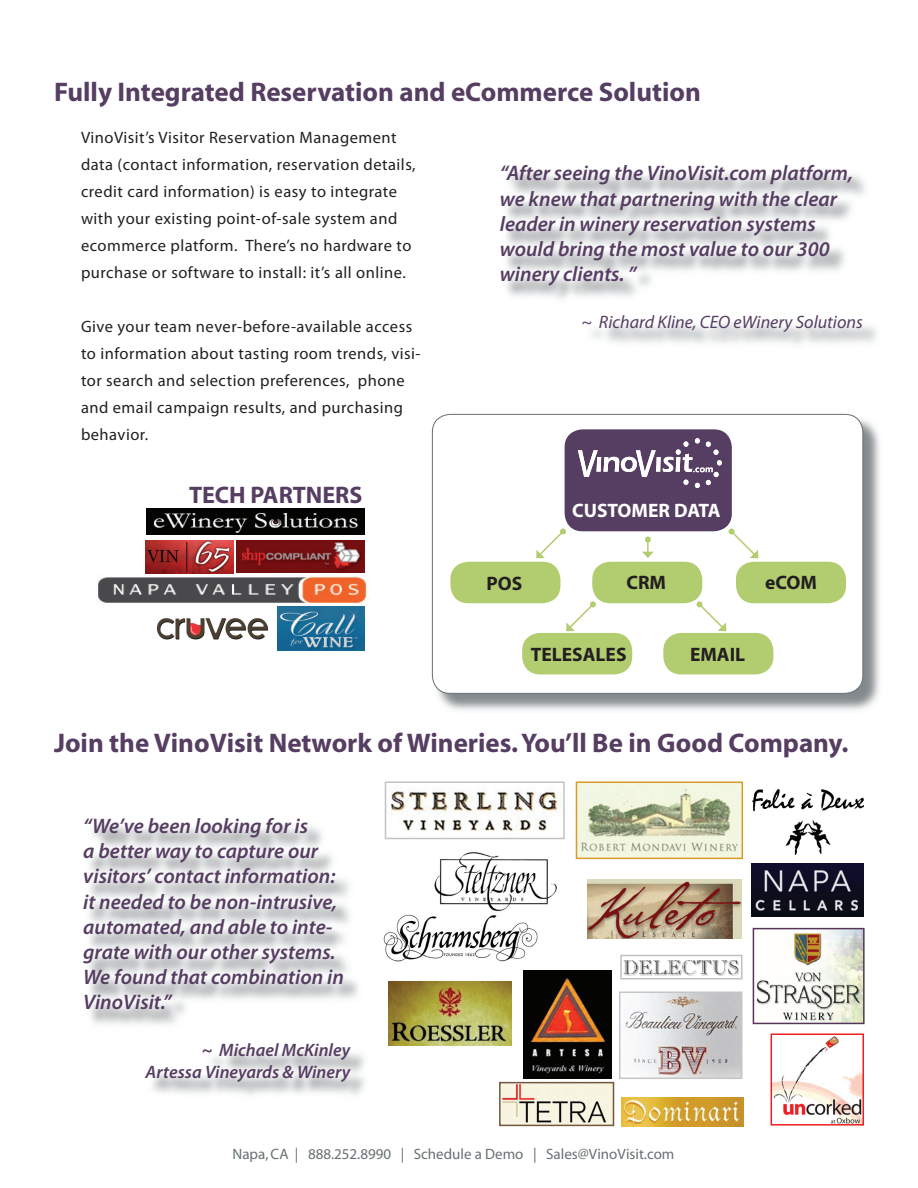
<style>
.page{position:relative;width:918px;height:1188px;background:#fff}
.page>*{position:absolute;margin:0;border:0;box-sizing:border-box;transform-origin:0 0}
.t1{font:700 27px "Myriad";color:#563d62}
.t2{font:700 24px "Myriad";color:#563d62}
.t3{font:italic 600 21px/25.2px "Myriad Pro";color:#563d62}
.t4{font:700 19.5px "Myriad";color:#231f20}
.t5{font:700 19.5px "Myriad";color:#fff}
.t6{font:italic 600 18px/21.6px "Myriad Pro";color:#563d62;text-align:right}
.t7{font:italic 18px "Myriad Pro";color:#563d62}
.t8{font:16.5px/27px "Myriad Pro";letter-spacing:.03em;color:#231f20}
.t9{font:15px "Myriad";color:#677072}
</style>
<div class="page">
<img style="left:383px;top:914px;width:155px;height:48px">
<img style="left:434px;top:852px;width:123px;height:60px">
<img style="left:523px;top:970px;width:89px;height:108px">
<img style="left:625px;top:995px;width:114px;height:81px">
<div style="left:619px;top:992px;width:123px;height:87px;border:2px solid #c4c5c6"></div>
<img style="left:623px;top:960px;width:116px;height:16px">
<div style="left:620px;top:955px;width:122px;height:24px;border:2px solid #c0c1c3"></div>
<img style="left:756px;top:931px;width:106px;height:90px">
<div style="left:753px;top:928px;width:112px;height:96px;border:2px solid #573559"></div>
<img style="left:391px;top:791px;width:167px;height:41px">
<div style="left:385px;top:782px;width:180px;height:57px;border:2px solid #c3c1c6"></div>
<img style="left:587px;top:879px;width:155px;height:59px">
<img style="left:579px;top:785px;width:161px;height:71px">
<div style="left:576px;top:782px;width:167px;height:77px;border:2px solid #d99c27"></div>
<img style="left:753px;top:789px;width:111px;height:66px">
<img style="left:502px;top:1085px;width:109px;height:38px">
<div style="left:499px;top:1082px;width:115px;height:44px;border:2px solid #735841"></div>
<img style="left:774px;top:1037px;width:87px;height:86px">
<div style="left:771px;top:1034px;width:93px;height:92px;border:2px solid #ee1f23"></div>
<img style="left:752px;top:863px;width:112px;height:54px">
<img style="left:389px;top:982px;width:123px;height:63px">
<img style="left:622px;top:1097px;width:121px;height:29px">
<img style="left:146px;top:540px;width:88px;height:34px">
<img style="left:146px;top:508px;width:218px;height:27px">
<img style="left:98px;top:576px;width:271px;height:27px">
<img style="left:277px;top:607px;width:87px;height:43px">
<img style="left:237px;top:540px;width:127px;height:33px">
<img style="left:156px;top:618px;width:113px;height:22px">
<svg style="left:499px;top:1110px;width:25px;height:17px"></svg>
<img style="left:433px;top:415px;width:447px;height:295px">
<div style="left:432px;top:414px;width:431px;height:279px;background:#fff;border-radius:18px"></div>
<div style="left:432px;top:414px;width:431px;height:280px;border:1px solid #677072;border-radius:18px"></div>
<div style="left:736px;top:562px;width:110px;height:41px;background:#b2cc70;border-radius:18px"></div>
<div style="left:592px;top:562px;width:110px;height:41px;background:#b2cc70;border-radius:18px"></div>
<div style="left:450px;top:562px;width:110px;height:41px;background:#b2cc70;border-radius:18px"></div>
<div style="left:522px;top:633px;width:110px;height:41px;background:#b2cc70;border-radius:18px"></div>
<div style="left:663px;top:633px;width:110px;height:41px;background:#b2cc70;border-radius:18px"></div>
<div style="left:565px;top:429px;width:167px;height:102px;background:#563d62;border-radius:18px"></div>
<svg style="left:536px;top:529px;width:30px;height:29px"></svg>
<svg style="left:729px;top:529px;width:29px;height:29px"></svg>
<svg style="left:566px;top:601px;width:30px;height:30px"></svg>
<svg style="left:697px;top:601px;width:29px;height:30px"></svg>
<svg style="left:642px;top:536px;width:12px;height:22px"></svg>
<svg style="left:578px;top:438px;width:144px;height:50px"></svg>
<h1 class="t1" style="left:54px;top:78px;width:648px">Fully Integrated Reservation and eCommerce Solution</h1>
<p class="t8" style="left:81px;top:124px;width:336px">VinoVisit’s Visitor Reservation Management data (contact information, reservation details, credit card information) is easy to integrate with your existing point-of-sale system and ecommerce platform. There’s no hardware to purchase or software to install: it’s all online.</p>
<p class="t8" style="left:81px;top:313px;width:341px">Give your team never-before-available access to information about tasting room trends, visi&shy;tor search and selection preferences, phone and email campaign results, and purchasing behavior.</p>
<h2 class="t2" style="left:189px;top:482px;width:175px">TECH PARTNERS</h2>
<p class="t3" style="left:500px;top:161px;width:355px">“After seeing the VinoVisit.com platform, we knew that partnering with the clear leader in winery reservation systems would bring the most value to our 300 winery clients. ”</p>
<p class="t7" style="left:582px;top:312px;width:283px">~ Richard Kline, CEO eWinery Solutions</p>
<p class="t5" style="left:572px;top:500px;width:150px">CUSTOMER DATA</p>
<p class="t4" style="left:486px;top:573px;width:37px">POS</p>
<p class="t4" style="left:626px;top:572px;width:41px">CRM</p>
<p class="t4" style="left:765px;top:572px;width:53px">eCOM</p>
<p class="t4" style="left:531px;top:644px;width:97px">TELESALES</p>
<p class="t4" style="left:690px;top:644px;width:57px">EMAIL</p>
<h1 class="t1" style="left:54px;top:729px;width:796px">Join the VinoVisit Network of Wineries. You’ll Be in Good Company.</h1>
<p class="t3" style="left:83px;top:814px;width:262px">“We’ve been looking for is<br>a better way to capture our visitors’ contact information: it needed to be non-intrusive, automated, and able to inte&shy;grate with our other systems.<br>We found that combination in<br>VinoVisit.”</p>
<p class="t6" style="left:146px;top:1040px;width:206px">~ Michael McKinley<br>Artessa Vineyards &amp; Winery</p>
<p class="t9" style="left:232px;top:1146px;width:443px">Napa, CA | 888.252.8990 | Schedule a Demo | Sales@VinoVisit.com</p>
</div>
